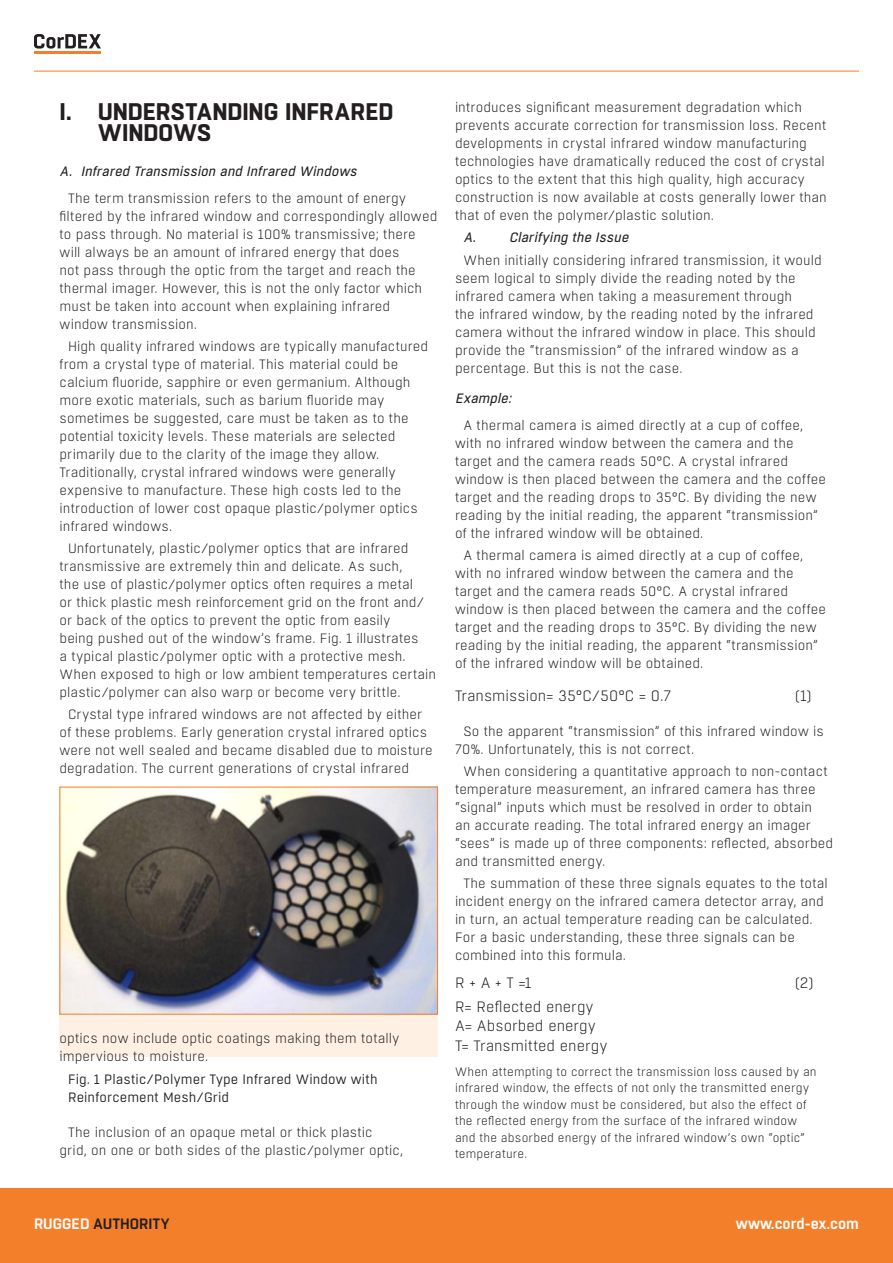
<style>
.page{position:relative;width:893px;height:1263px;background:#fff}
.page>*{position:absolute;margin:0;border:0;box-sizing:border-box;transform-origin:0 0}
.t1{font:700 24px/21px "Boxed";letter-spacing:-.01em;color:#231f20}
.Example_data{font:300 15px/19.5px "Boxed";color:#231f20}
.t2{font:600 15px "Boxed";color:#231f20}
.t3{font:600 15px "Boxed";color:#fff}
.Body{font:300 13.5px/18px "Boxed";letter-spacing:.005em;color:#231f20}
.Picture_Titles{font:13.5px/18px "Boxed";letter-spacing:.005em;color:#231f20}
.Italic_Titles{font:italic 13.5px "Boxed";color:#231f20}
.Body-2{font:italic 13.5px "Boxed";color:#231f20}
.Example_data-2{font:300 12px/16.5px "Boxed";letter-spacing:.015em;color:#231f20}
.s1{color:#fff}
</style>
<div class="page">
<svg style="left:34px;top:34px;width:67px;height:15px"></svg>
<hr style="left:34px;top:51px;width:67px;height:3px;background:#f47f2a">
<hr style="left:34px;top:71px;width:825px;height:1px;background:#f47f2a">
<div style="left:0;top:1189px;width:893px;height:74px;background:#f47f2a"></div>
<div style="left:60px;top:1014px;width:378px;height:43px;background:#fef0e3"></div>
<img style="left:62px;top:789px;width:374px;height:223px">
<p class="t1" style="left:98px;top:102px;width:297px;text-indent:-38px">I. UNDERSTANDING INFRARED<br>WINDOWS</p>
<p class="Italic_Titles" style="left:60px;top:163px;width:302px">A. Infrared Transmission and Infrared Windows</p>
<p class="Body" style="left:60px;top:189px;width:379px;text-indent:9px">The term transmission refers to the amount of energy filtered by the infrared window and correspondingly allowed to pass through. No material is 100% transmissive; there will always be an amount of infrared energy that does<br>not pass through the optic from the target and reach the thermal imager. However, this is not the only factor which must be taken into account when explaining infrared window transmission.</p>
<p class="Body" style="left:60px;top:337px;width:370px;text-indent:9px">High quality infrared windows are typically manufactured from a crystal type of material. This material could be calcium fluoride, sapphire or even germanium. Although more exotic materials, such as barium fluoride may sometimes be suggested, care must be taken as to the potential toxicity levels. These materials are selected primarily due to the clarity of the image they allow.<br>Traditionally, crystal infrared windows were generally expensive to manufacture. These high costs led to the introduction of lower cost opaque plastic/polymer optics infrared windows.</p>
<p class="Body" style="left:60px;top:540px;width:378px;text-indent:9px">Unfortunately, plastic/polymer optics that are infrared transmissive are extremely thin and delicate. As such,<br>the use of plastic/polymer optics often requires a metal<br>or thick plastic mesh reinforcement grid on the front and/ or back of the optics to prevent the optic from easily<br>being pushed out of the window’s frame. Fig. 1 illustrates<br>a typical plastic/polymer optic with a protective mesh.<br>When exposed to high or low ambient temperatures certain plastic/polymer can also warp or become very brittle.</p>
<p class="Body" style="left:60px;top:706px;width:375px;text-indent:9px">Crystal type infrared windows are not affected by either of these problems. Early generation crystal infrared optics were not well sealed and became disabled due to moisture degradation. The current generations of crystal infrared</p>
<p class="Body" style="left:60px;top:1030px;width:341px">optics now include optic coatings making them totally impervious to moisture.</p>
<p class="Picture_Titles" style="left:68px;top:1070px;width:311px">Fig. 1 Plastic/Polymer Type Infrared Window with<br>Reinforcement Mesh/Grid</p>
<p class="Body" style="left:60px;top:1123px;width:345px;text-indent:9px">The inclusion of an opaque metal or thick plastic grid, on one or both sides of the plastic/polymer optic,</p>
<p class="Body" style="left:455px;top:99px;width:373px">introduces significant measurement degradation which prevents accurate correction for transmission loss. Recent developments in crystal infrared window manufacturing technologies have dramatically reduced the cost of crystal optics to the extent that this high quality, high accuracy construction is now available at costs generally lower than that of even the polymer/plastic solution.</p>
<p class="Body-2" style="left:463px;top:229px;width:170px">A. Clarifying the Issue</p>
<p class="Body" style="left:455px;top:251px;width:368px;text-indent:9px">When initially considering infrared transmission, it would seem logical to simply divide the reading noted by the infrared camera when taking a measurement through<br>the infrared window, by the reading noted by the infrared camera without the infrared window in place. This should provide the “transmission” of the infrared window as a percentage. But this is not the case.</p>
<p class="Italic_Titles" style="left:455px;top:390px;width:62px">Example:</p>
<p class="Body" style="left:455px;top:416px;width:372px;text-indent:9px">A thermal camera is aimed directly at a cup of coffee, with no infrared window between the camera and the target and the camera reads 50°C. A crystal infrared window is then placed between the camera and the coffee target and the reading drops to 35°C. By dividing the new reading by the initial reading, the apparent “transmission” of the infrared window will be obtained.</p>
<p class="Body" style="left:455px;top:547px;width:372px;text-indent:9px">A thermal camera is aimed directly at a cup of coffee, with no infrared window between the camera and the target and the camera reads 50°C. A crystal infrared window is then placed between the camera and the coffee target and the reading drops to 35°C. By dividing the new reading by the initial reading, the apparent “transmission” of the infrared window will be obtained.</p>
<p class="Example_data" style="left:455px;top:686px;width:218px">Transmission= 35°C/50°C = 0.7</p>
<p class="Example_data" style="left:795px;top:686px;width:18px">(1)</p>
<p class="Body" style="left:455px;top:722px;width:370px;text-indent:9px">So the apparent “transmission” of this infrared window is<br>70%. Unfortunately, this is not correct.</p>
<p class="Body" style="left:455px;top:762px;width:380px;text-indent:9px">When considering a quantitative approach to non-contact temperature measurement, an infrared camera has three “signal” inputs which must be resolved in order to obtain<br>an accurate reading. The total infrared energy an imager “sees” is made up of three components: reflected, absorbed and transmitted energy.</p>
<p class="Body" style="left:455px;top:874px;width:374px;text-indent:9px">The summation of these three signals equates to the total incident energy on the infrared camera detector array, and in turn, an actual temperature reading can be calculated.<br>For a basic understanding, these three signals can be combined into this formula.</p>
<p class="Example_data" style="left:455px;top:973px;width:78px">R + A + T =1</p>
<p class="Example_data" style="left:795px;top:973px;width:20px">(2)</p>
<p class="Example_data" style="left:455px;top:997px;width:154px">R= Reflected energy<br>A= Absorbed energy<br>T= Transmitted energy</p>
<p class="Example_data-2" style="left:455px;top:1063px;width:363px">When attempting to correct the transmission loss caused by an infrared window, the effects of not only the transmitted energy through the window must be considered, but also the effect of the reflected energy from the surface of the infrared window and the absorbed energy of the infrared window’s own “optic” temperature.</p>
<p class="t2" style="left:34px;top:1214px;width:137px"><span class="s1">RUGGED</span> AUTHORITY</p>
<p class="t3" style="left:736px;top:1214px;width:125px">www.cord-ex.com</p>
</div>
